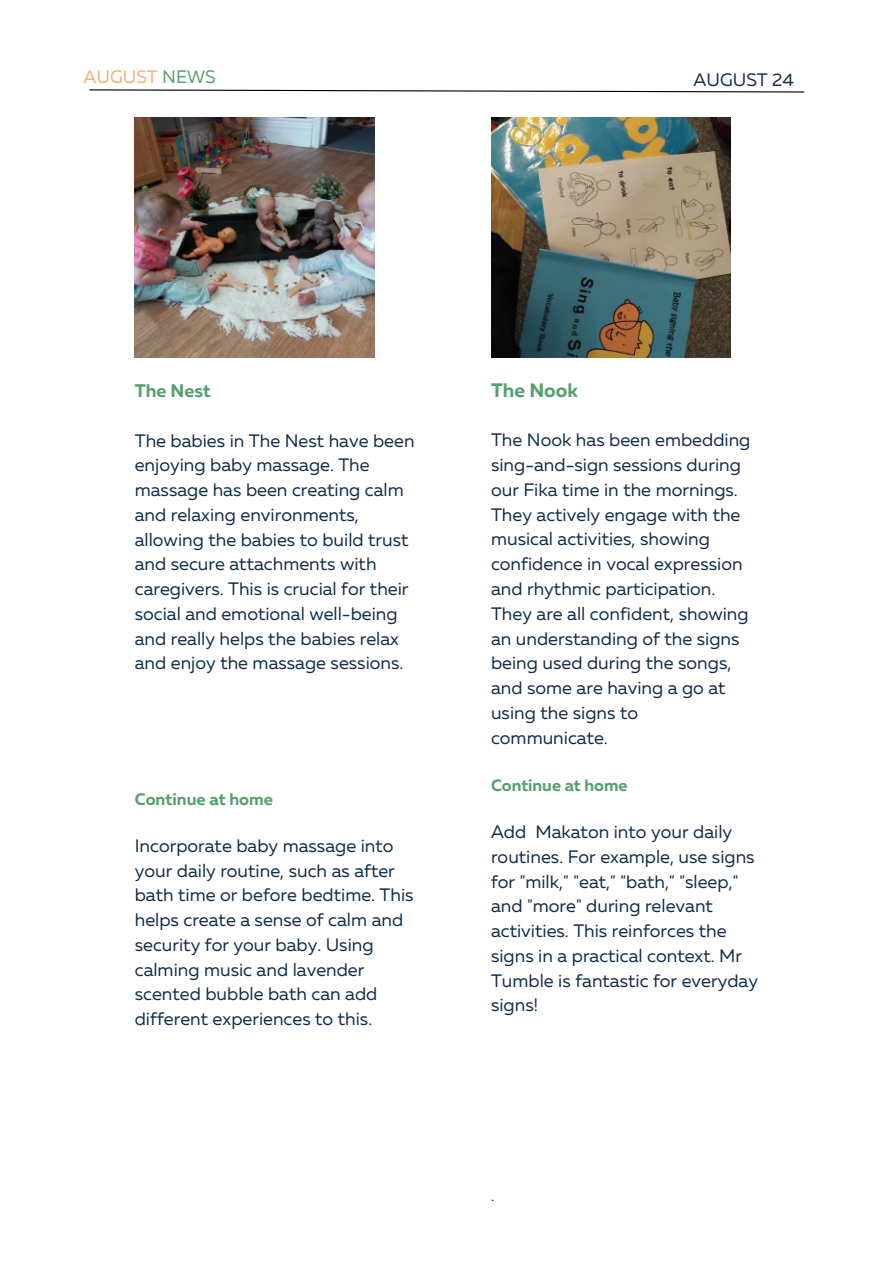
<style>
.page{position:relative;width:894px;height:1264px;background:#fff}
.page>*{position:absolute;margin:0;border:0;box-sizing:border-box;transform-origin:0 0}
.t1{font:700 19.5px "Muller";color:#56a06e}
.t2{font:700 18.3px "Muller";color:#56a06e}
.t3{font:18px/24.8px "Muller";color:#112c49}
.t4{font:18px "Muller";color:#f0af74}
.t5{font:18px "Muller";color:#152d4b}
.t6{font:700 16.65px "Muller";color:#56a06e}
.t7{font:700 16.5px "Muller";color:#56a06e}
.t8{font:15px "Muller";color:#152d4b}
.s1{color:#56a06e}
.s2{color:#152d4b}
</style>
<div class="page">
<svg style="left:89px;top:89px;width:716px;height:4px"></svg>
<img style="left:135px;top:118px;width:239px;height:239px">
<img style="left:491px;top:118px;width:239px;height:239px">
<h3 class="t4" style="left:84px;top:69px;width:134px">AUGUST <span class="s1">NEWS</span></h3>
<h2 class="t5" style="left:693px;top:73px;width:102px">AUGUST 24</h2>
<h3 class="t2" style="left:135px;top:383px;width:78px">The Nest</h3>
<h4 class="t3" style="left:135px;top:429px;width:281px">The babies in The Nest have been enjoying baby massage. The massage has been creating calm and relaxing environments, allowing the babies to build trust and secure attachments with caregivers. This is crucial for their social and emotional well-being and really helps the babies relax and enjoy the massage sessions.</h4>
<h3 class="t6" style="left:135px;top:791px;width:140px">Continue at home</h3>
<p class="t3" style="left:135px;top:834px;width:280px"><span class="s2">I</span>ncorporate baby massage into your daily routine, such as after bath time or before bedtime. This helps create a sense of calm and security for your baby. Using calming music and lavender scented bubble bath can add different experiences to this.</p>
<p class="t1" style="left:491px;top:382px;width:89px">The Nook</p>
<p class="t3" style="left:491px;top:429px;width:261px">The Nook has been embedding sing-and-sign sessions during our Fika time in the mornings.<br>They actively engage with the musical activities, showing confidence in vocal expression and rhythmic participation.<br>They are all confident, showing an understanding of the signs being used during the songs, and some are having a go at using the signs to communicate.</p>
<h2 class="t7" style="left:491px;top:778px;width:138px">Continue at home</h2>
<h3 class="t3" style="left:491px;top:821px;width:268px">Add Makaton into your daily routines. For example, use signs for "milk," "eat," "bath," "sleep," and "more" during relevant activities. This reinforces the signs in a practical context. Mr<br>Tumble is fantastic for everyday signs!</h3>
<h4 class="t8" style="left:491px;top:1188px;width:5px">.</h4>
</div>
